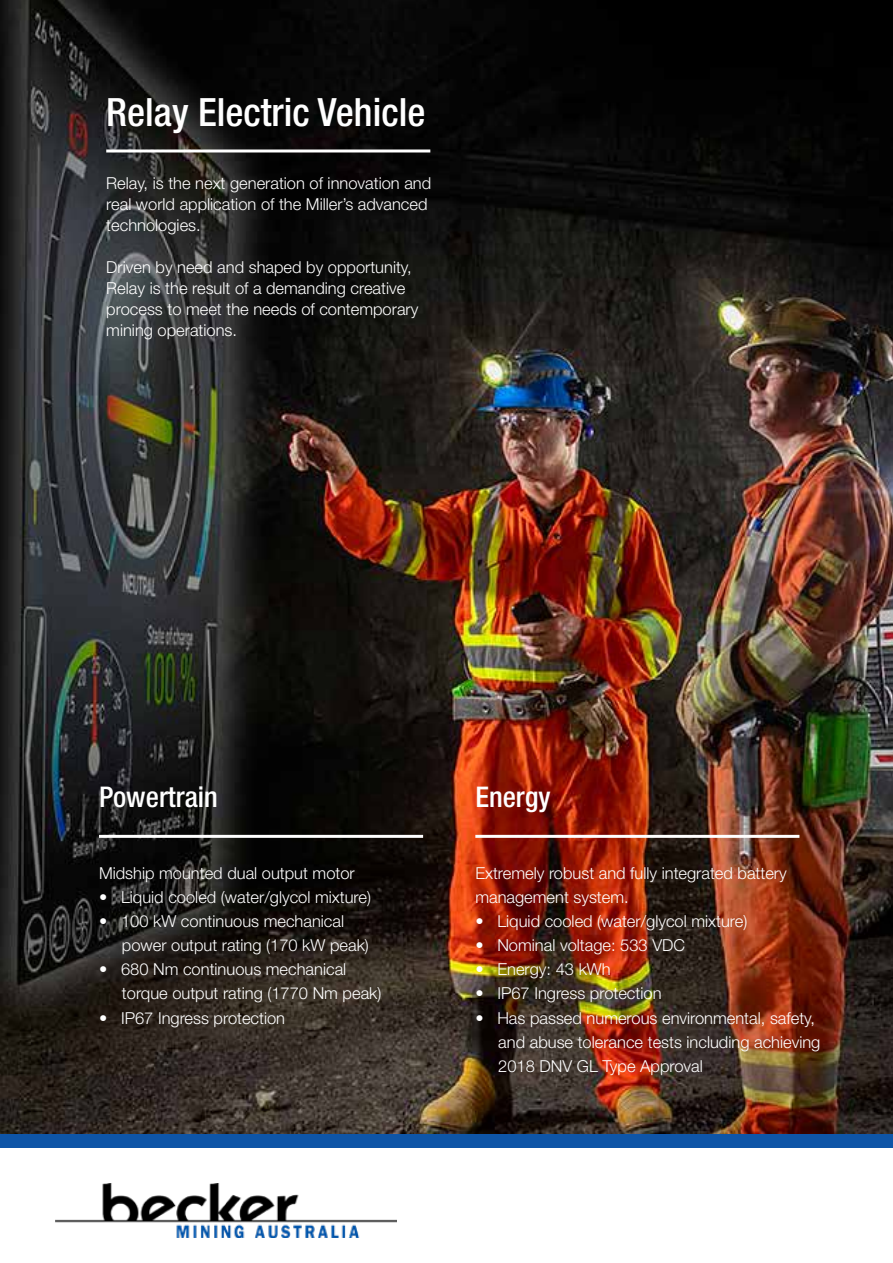
<style>
.page{position:relative;width:893px;height:1263px;background:#fff}
.page>*{position:absolute;margin:0;border:0;box-sizing:border-box;transform-origin:0 0}
.t1{font:500 condensed 39px "Helvetica Neue LT Pro";color:#fff}
.t2{font:500 condensed 28.5px "Helvetica Neue LT Pro";color:#fff}
.t3{font:300 16.5px/21px "Helvetica Neue LT Pro";color:#fff}
</style>
<div class="page">
<img style="left:0;top:0;width:893px;height:1134px">
<div style="left:0;top:1134px;width:893px;height:14px;background:#0e55a7"></div>
<img style="left:55px;top:1183px;width:341px;height:54px">
<hr style="left:106px;top:149px;width:324px;height:3px;background:#fff">
<hr style="left:99px;top:835px;width:324px;height:3px;background:#fff">
<hr style="left:475px;top:835px;width:324px;height:3px;background:#fff">
<h1 class="t1" style="left:106px;top:89px;width:321px">Relay Electric Vehicle</h1>
<p class="t3" style="left:106px;top:173px;width:326px">Relay, is the next generation of innovation and real world application of the Miller’s advanced technologies.</p>
<p class="t3" style="left:106px;top:257px;width:314px">Driven by need and shaped by opportunity, Relay is the result of a demanding creative process to meet the needs of contemporary mining operations.</p>
<h2 class="t2" style="left:99px;top:780px;width:120px">Powertrain</h2>
<p class="t3" style="left:99px;top:863px;width:257px">Midship mounted dual output motor</p>
<p class="t3" style="left:99px;top:887px;width:274px">• Liquid cooled (water/glycol mixture)</p>
<p class="t3" style="left:122px;top:909px;width:248px;line-height:24px;text-indent:-23px">• 100 kW continuous mechanical power output rating (170 kW peak)</p>
<p class="t3" style="left:122px;top:957px;width:261px;line-height:24px;text-indent:-23px">• 680 Nm continuous mechanical torque output rating (1770 Nm peak)</p>
<p class="t3" style="left:99px;top:1007px;width:188px">• IP67 Ingress protection</p>
<h2 class="t2" style="left:475px;top:780px;width:77px">Energy</h2>
<p class="t3" style="left:475px;top:861px;width:313px;line-height:24px">Extremely robust and fully integrated battery management system.</p>
<p class="t3" style="left:475px;top:911px;width:274px">• Liquid cooled (water/glycol mixture)</p>
<p class="t3" style="left:475px;top:935px;width:211px">• Nominal voltage: 533 VDC</p>
<p class="t3" style="left:475px;top:959px;width:137px">• Energy: 43 kWh</p>
<p class="t3" style="left:475px;top:983px;width:188px">• IP67 Ingress protection</p>
<p class="t3" style="left:498px;top:1005px;width:324px;line-height:24px;text-indent:-23px">• Has passed numerous environmental, safety, and abuse tolerance tests including achieving<br>2018 DNV GL Type Approval</p>
</div>
